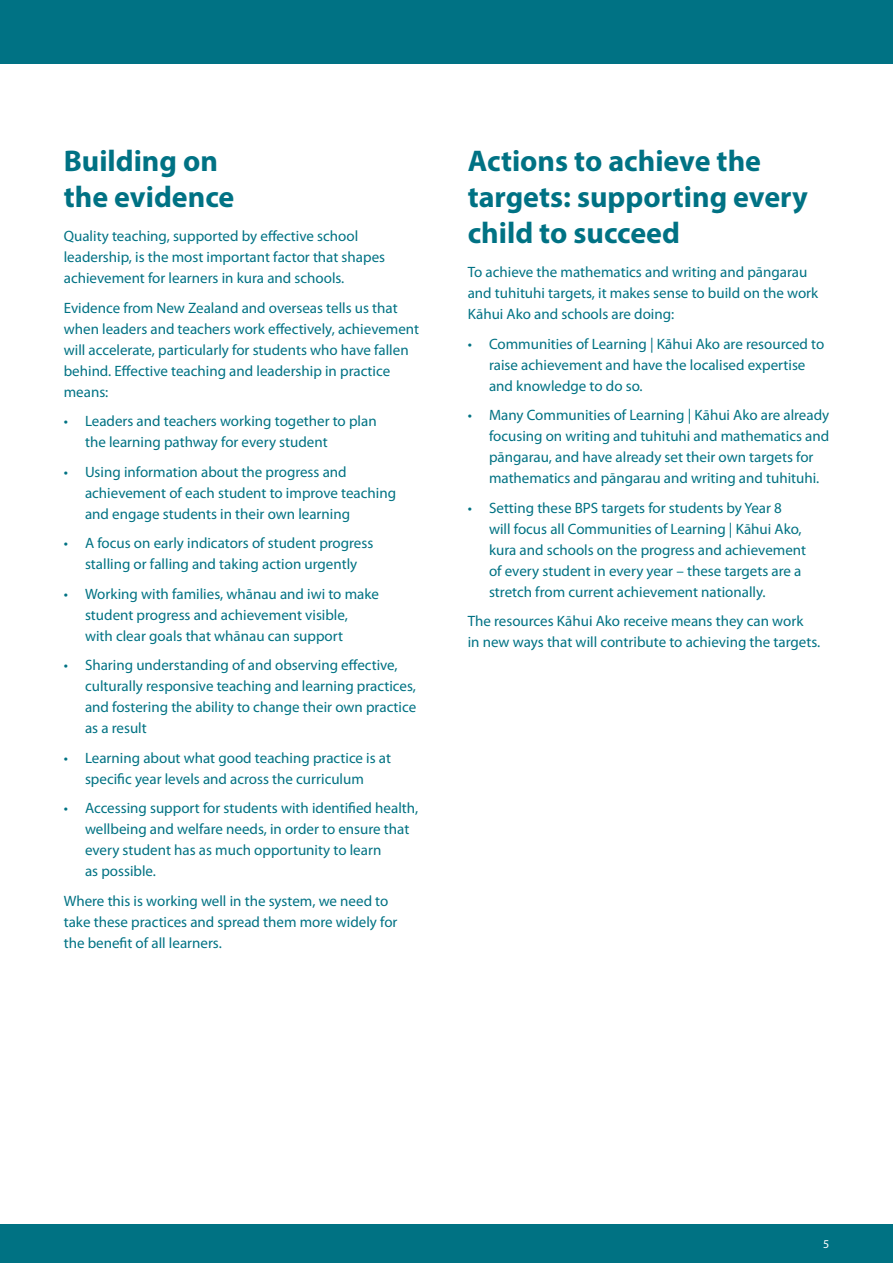
<style>
.page{position:relative;width:893px;height:1263px;background:#fff}
.page>*{position:absolute;margin:0;border:0;box-sizing:border-box;transform-origin:0 0}
.t1{font:700 30px/36px "Myriad Pro";color:#007284}
.t2{font:15px/21px "Myriad Pro";color:#007283}
.t3{font:15px/21px "Myriad Pro";color:#007284}
.t4{font:12px "Myriad Pro";color:#fff}
</style>
<div class="page">
<div style="left:0;top:0;width:893px;height:64px;background:#007284"></div>
<div style="left:0;top:1225px;width:893px;height:38px;background:#007283"></div>
<h1 class="t1" style="left:64px;top:142px;width:172px">Building on the evidence</h1>
<p class="t3" style="left:64px;top:225px;width:323px">Quality teaching, supported by effective school leadership, is the most important factor that shapes achievement for learners in kura and schools.</p>
<p class="t3" style="left:64px;top:297px;width:357px">Evidence from New Zealand and overseas tells us that when leaders and teachers work effectively, achievement will accelerate, particularly for students who have fallen behind. Effective teaching and leadership in practice means:</p>
<p class="t2" style="left:85px;top:410px;width:293px;text-indent:-21px">• Leaders and teachers working together to plan the learning pathway for every student</p>
<p class="t2" style="left:85px;top:461px;width:313px;text-indent:-21px">• Using information about the progress and achievement of each student to improve teaching and engage students in their own learning</p>
<p class="t2" style="left:64px;top:532px;width:311px;text-align:center">• A focus on early indicators of student progress stalling or falling and taking action urgently</p>
<p class="t2" style="left:85px;top:583px;width:295px;text-indent:-21px">• Working with families, whānau and iwi to make student progress and achievement visible, with clear goals that whānau can support</p>
<p class="t2" style="left:85px;top:654px;width:333px;text-indent:-21px">• Sharing understanding of and observing effective, culturally responsive teaching and learning practices, and fostering the ability to change their own practice as a result</p>
<p class="t2" style="left:64px;top:747px;width:329px;text-align:center">• Learning about what good teaching practice is at specific year levels and across the curriculum</p>
<p class="t2" style="left:85px;top:797px;width:335px;text-indent:-21px">• Accessing support for students with identified health, wellbeing and welfare needs, in order to ensure that every student has as much opportunity to learn<br>as possible.</p>
<p class="t3" style="left:64px;top:890px;width:335px">Where this is working well in the system, we need to take these practices and spread them more widely for the benefit of all learners.</p>
<h1 class="t1" style="left:468px;top:142px;width:342px">Actions to achieve the targets: supporting every child to succeed</h1>
<p class="t3" style="left:468px;top:261px;width:352px">To achieve the mathematics and writing and pāngarau and tuhituhi targets, it makes sense to build on the work<br>Kāhui Ako and schools are doing:</p>
<p class="t2" style="left:489px;top:333px;width:337px;text-indent:-21px">• Communities of Learning | Kāhui Ako are resourced to raise achievement and have the localised expertise and knowledge to do so.</p>
<p class="t2" style="left:489px;top:404px;width:342px;text-indent:-21px">• Many Communities of Learning | Kāhui Ako are already focusing on writing and tuhituhi and mathematics and pāngarau, and have already set their own targets for mathematics and pāngarau and writing and tuhituhi.</p>
<p class="t2" style="left:489px;top:497px;width:319px;text-indent:-21px">• Setting these BPS targets for students by Year 8 will focus all Communities of Learning | Kāhui Ako, kura and schools on the progress and achievement of every student in every year – these targets are a stretch from current achievement nationally.</p>
<p class="t3" style="left:468px;top:610px;width:354px">The resources Kāhui Ako receive means they can work<br>in new ways that will contribute to achieving the targets.</p>
<p class="t4" style="left:823px;top:1237px;width:8px">5</p>
</div>
